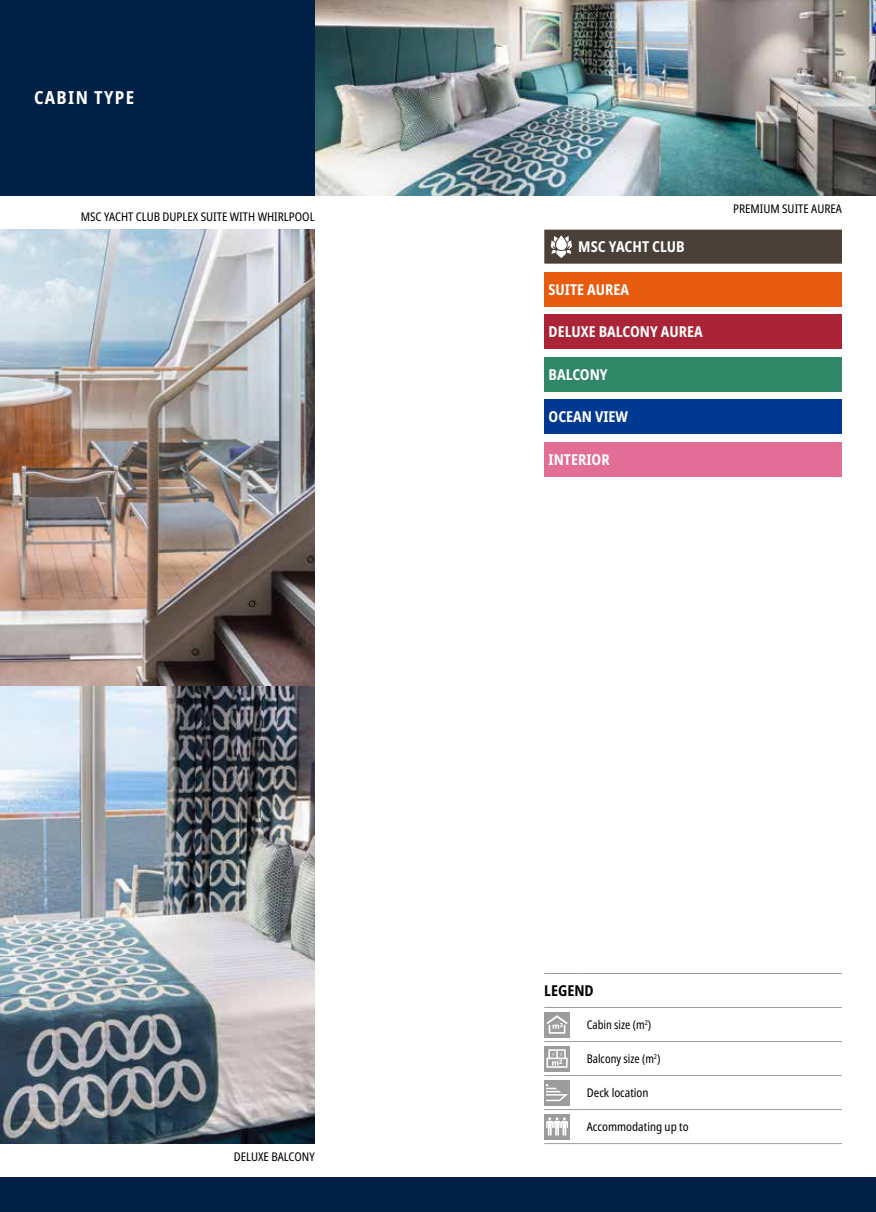
<style>
.page{position:relative;width:876px;height:1212px;background:#fff}
.page>*{position:absolute;margin:0;border:0;box-sizing:border-box;transform-origin:0 0}
.t1{font:700 condensed 18px "Noto Sans";letter-spacing:.075em;color:#fff}
.t2{font:700 condensed 15px "Noto Sans";color:#fff}
.t3{font:700 condensed 15px "Noto Sans";color:#000}
.t4{font:condensed 12px "Noto Sans";color:#000}
.t5{font:condensed 12px "Noto Sans";color:#000;scale:.95 1}
</style>
<div class="page">
<img style="left:315px;top:0;width:561px;height:196px">
<img style="left:0;top:230px;width:315px;height:457px">
<img style="left:0;top:687px;width:315px;height:457px">
<div style="left:0;top:1178px;width:876px;height:34px;background:#002046"></div>
<hr style="left:544px;top:973px;width:34px;height:1px;background:#9d9d9c">
<hr style="left:578px;top:973px;width:264px;height:1px;background:#9d9d9c">
<hr style="left:544px;top:1007px;width:34px;height:1px;background:#9d9d9c">
<hr style="left:578px;top:1007px;width:264px;height:1px;background:#9d9d9c">
<hr style="left:544px;top:1041px;width:34px;height:1px;background:#9d9d9c">
<hr style="left:578px;top:1041px;width:264px;height:1px;background:#9d9d9c">
<hr style="left:544px;top:1075px;width:34px;height:1px;background:#9d9d9c">
<hr style="left:578px;top:1075px;width:264px;height:1px;background:#9d9d9c">
<hr style="left:544px;top:1109px;width:34px;height:1px;background:#9d9d9c">
<hr style="left:578px;top:1109px;width:264px;height:1px;background:#9d9d9c">
<hr style="left:544px;top:1143px;width:34px;height:1px;background:#9d9d9c">
<hr style="left:578px;top:1143px;width:264px;height:1px;background:#9d9d9c">
<div style="left:544px;top:1012px;width:26px;height:25px;background:#9b9c9d"></div>
<svg style="left:546px;top:1015px;width:22px;height:19px"></svg>
<div style="left:544px;top:1046px;width:26px;height:25px;background:#9b9c9d"></div>
<svg style="left:546px;top:1049px;width:22px;height:19px"></svg>
<div style="left:544px;top:1080px;width:26px;height:25px;background:#9b9c9d"></div>
<svg style="left:546px;top:1084px;width:22px;height:17px"></svg>
<div style="left:544px;top:1114px;width:26px;height:25px;background:#9b9c9d"></div>
<svg style="left:546px;top:1117px;width:22px;height:19px"></svg>
<div style="left:544px;top:272px;width:298px;height:34px;background:#e85c10"></div>
<div style="left:544px;top:315px;width:298px;height:34px;background:#aa2436"></div>
<div style="left:544px;top:357px;width:298px;height:34px;background:#308767"></div>
<div style="left:544px;top:400px;width:298px;height:34px;background:#003991"></div>
<div style="left:544px;top:442px;width:298px;height:34px;background:#e26e98"></div>
<div style="left:544px;top:230px;width:298px;height:34px;background:#4a4038"></div>
<div style="left:0;top:0;width:315px;height:196px;background:#002046"></div>
<h1 class="t1" style="left:34px;top:90px;width:102px">CABIN TYPE</h1>
<p class="t4" style="left:81px;top:211px;width:235px">MSC YACHT CLUB DUPLEX SUITE WITH WHIRLPOOL</p>
<p class="t4" style="left:234px;top:1151px;width:82px">DELUXE BALCONY</p>
<p class="t2" style="left:578px;top:240px;width:108px">MSC YACHT CLUB</p>
<p class="t2" style="left:549px;top:283px;width:82px">SUITE AUREA</p>
<p class="t2" style="left:549px;top:326px;width:156px">DELUXE BALCONY AUREA</p>
<p class="t2" style="left:549px;top:368px;width:61px">BALCONY</p>
<p class="t2" style="left:549px;top:411px;width:81px">OCEAN VIEW</p>
<p class="t2" style="left:549px;top:453px;width:63px">INTERIOR</p>
<p class="t4" style="left:733px;top:202px;width:110px">PREMIUM SUITE AUREA</p>
<p class="t3" style="left:544px;top:984px;width:51px">LEGEND</p>
<p class="t5" style="left:587px;top:1018px;width:69px">Cabin size (m<sup>2</sup>)</p>
<p class="t5" style="left:587px;top:1052px;width:79px">Balcony size (m<sup>2</sup>)</p>
<p class="t4" style="left:587px;top:1086px;width:63px">Deck location</p>
<p class="t4" style="left:587px;top:1120px;width:103px">Accommodating up to</p>
</div>
